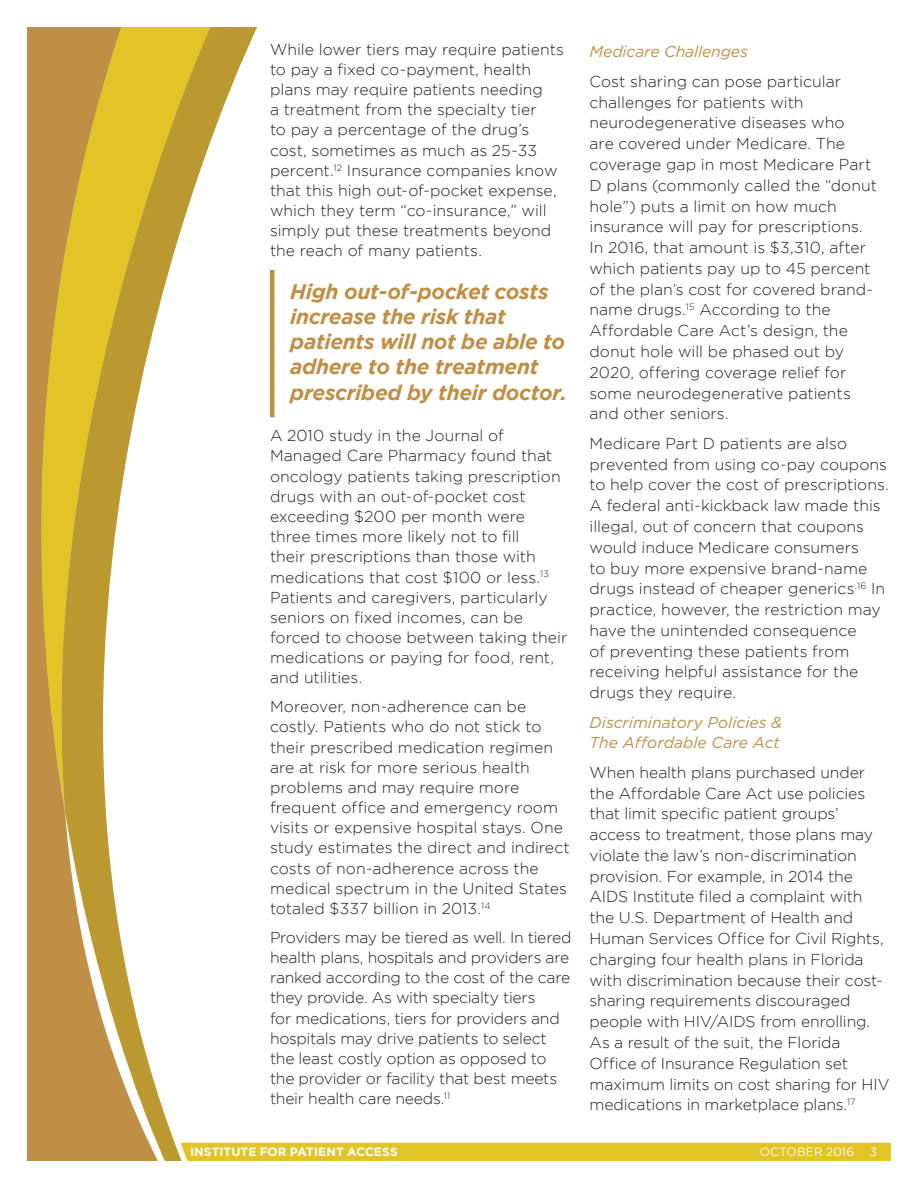
<style>
.page{position:relative;width:918px;height:1188px;background:#fff}
.page>*{position:absolute;margin:0;border:0;box-sizing:border-box;transform-origin:0 0}
.Body_Copy{font:italic 700 21px/25.2px "Gotham";letter-spacing:-.015em;color:#c08f46}
.Body_Copy_-_3{font:300 15.75px/20.9px "Gotham";letter-spacing:-.005em;color:#231f20}
.Body_Copy_-_3-2{font:italic 15.75px/20.9px "Gotham";color:#c08f46}
.t1{font:700 12px "Gotham";letter-spacing:.005em;color:#fff}
.t2{font:12px "Gotham";letter-spacing:.01em;color:#fff}
</style>
<div class="page">
<svg style="left:27px;top:27px;width:230px;height:1134px"></svg>
<svg style="left:40px;top:27px;width:170px;height:786px"></svg>
<div style="left:181px;top:1143px;width:710px;height:18px;background:#e2c427"></div>
<hr style="left:270px;top:270px;width:4px;height:147px;background:#c08f46">
<p class="Body_Copy_-_3" style="left:270px;top:39px;width:296px;line-height:20.2px">While lower tiers may require patients to pay a fixed co-payment, health plans may require patients needing<br>a treatment from the specialty tier<br>to pay a percentage of the drug’s cost, sometimes as much as 25-33 percent.<sup>12</sup> Insurance companies know that this high out-of-pocket expense, which they term “co-insurance,” will simply put these treatments beyond the reach of many patients.</p>
<p class="Body_Copy" style="left:290px;top:279px;width:278px">High out-of-pocket costs increase the risk that patients will not be able to adhere to the treatment prescribed by their doctor.</p>
<p class="Body_Copy_-_3" style="left:270px;top:425px;width:299px;line-height:20.2px">A 2010 study in the Journal of Managed Care Pharmacy found that oncology patients taking prescription drugs with an out-of-pocket cost exceeding $200 per month were three times more likely not to fill<br>their prescriptions than those with medications that cost $100 or less.<sup>13<br></sup>Patients and caregivers, particularly seniors on fixed incomes, can be forced to choose between taking their medications or paying for food, rent, and utilities.</p>
<p class="Body_Copy_-_3" style="left:270px;top:696px;width:301px;line-height:20.2px">Moreover, non-adherence can be costly. Patients who do not stick to their prescribed medication regimen are at risk for more serious health problems and may require more frequent office and emergency room visits or expensive hospital stays. One study estimates the direct and indirect costs of non-adherence across the medical spectrum in the United States totaled $337 billion in 2013.<sup>14</sup></p>
<p class="Body_Copy_-_3" style="left:270px;top:927px;width:303px;line-height:20.2px">Providers may be tiered as well. In tiered health plans, hospitals and providers are ranked according to the cost of the care they provide. As with specialty tiers<br>for medications, tiers for providers and hospitals may drive patients to select the least costly option as opposed to the provider or facility that best meets their health care needs.<sup>11</sup></p>
<p class="Body_Copy_-_3-2" style="left:590px;top:41px;width:160px">Medicare Challenges</p>
<p class="Body_Copy_-_3" style="left:590px;top:71px;width:289px">Cost sharing can pose particular challenges for patients with neurodegenerative diseases who<br>are covered under Medicare. The coverage gap in most Medicare Part<br>D plans (commonly called the “donut hole”) puts a limit on how much insurance will pay for prescriptions.<br>In 2016, that amount is $3,310, after which patients pay up to 45 percent of the plan’s cost for covered brand&shy;name drugs.<sup>15</sup> According to the<br>Affordable Care Act’s design, the donut hole will be phased out by<br>2020, offering coverage relief for some neurodegenerative patients and other seniors.</p>
<p class="Body_Copy_-_3" style="left:590px;top:433px;width:301px">Medicare Part D patients are also prevented from using co-pay coupons to help cover the cost of prescriptions.<br>A federal anti-kickback law made this illegal, out of concern that coupons would induce Medicare consumers<br>to buy more expensive brand-name drugs instead of cheaper generics<sup>.16</sup> In practice, however, the restriction may have the unintended consequence<br>of preventing these patients from receiving helpful assistance for the drugs they require.</p>
<p class="Body_Copy_-_3-2" style="left:590px;top:712px;width:194px">Discriminatory Policies &amp;<br>The Affordable Care Act</p>
<p class="Body_Copy_-_3" style="left:590px;top:762px;width:302px">When health plans purchased under the Affordable Care Act use policies that limit specific patient groups’ access to treatment, those plans may violate the law’s non-discrimination provision. For example, in 2014 the AIDS Institute filed a complaint with the U.S. Department of Health and Human Services Office for Civil Rights, charging four health plans in Florida with discrimination because their cost&shy;sharing requirements discouraged people with HIV/AIDS from enrolling.<br>As a result of the suit, the Florida Office of Insurance Regulation set maximum limits on cost sharing for HIV medications in marketplace plans.<sup>17</sup></p>
<p class="t1" style="left:190px;top:1145px;width:209px">INSTITUTE FOR PATIENT ACCESS</p>
<p class="t2" style="left:760px;top:1145px;width:96px">OCTOBER 2016</p>
<p class="t2" style="left:870px;top:1145px;width:9px">3</p>
</div>
